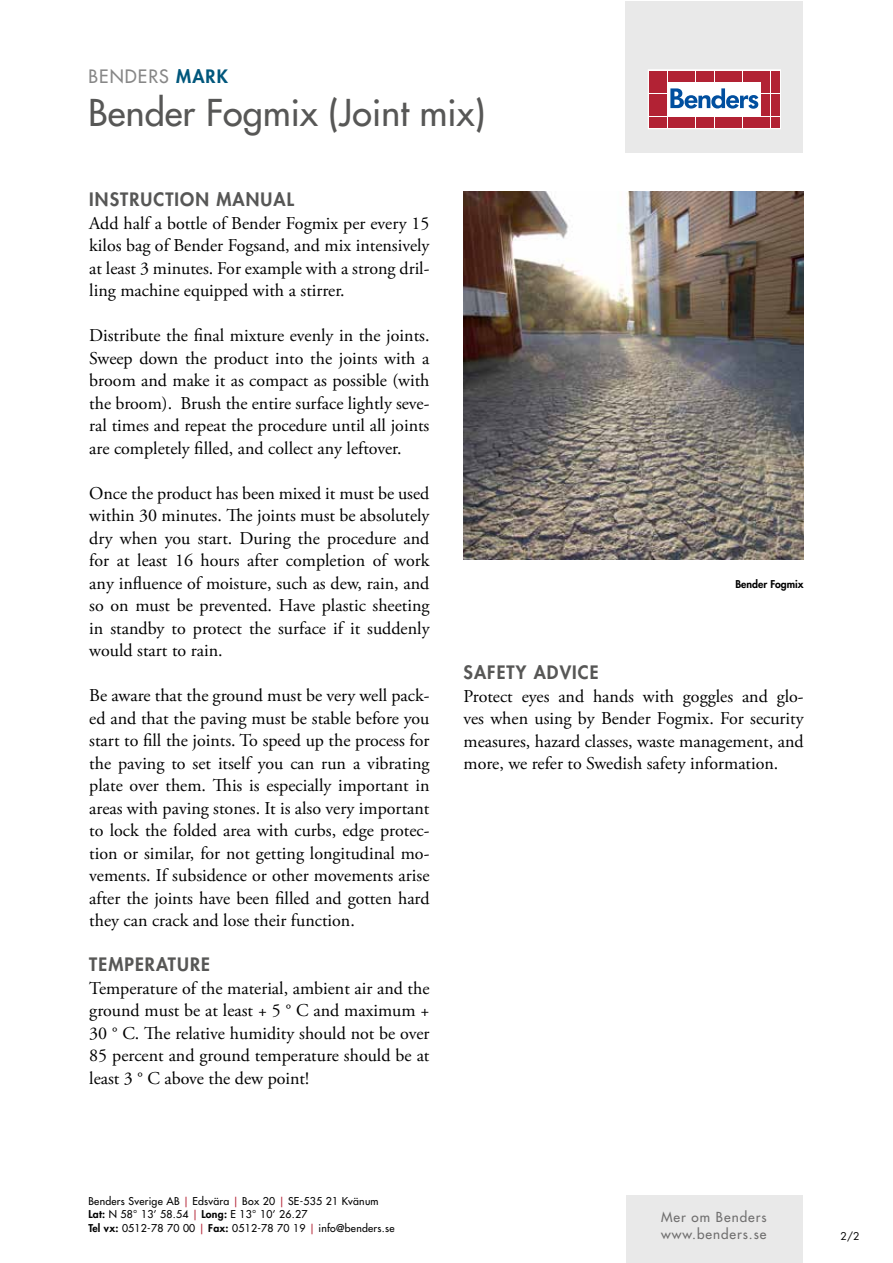
<style>
.page{position:relative;width:893px;height:1263px;background:#fff}
.page>*{position:absolute;margin:0;border:0;box-sizing:border-box;transform-origin:0 0}
.t1{font:500 36px "Futura Std";letter-spacing:.005em;color:#575756}
.t2{font:18px/22.5px "Adobe Garamond Pro";color:#000;text-align:justify}
.t3{font:800 18px "Futura Std";letter-spacing:.06em;color:#575756}
.t4{font:500 18px "Futura Std";letter-spacing:.06em;color:#878787}
.t5{font:500 13.5px/16.2px "Futura Std";letter-spacing:.07em;color:#706f6f}
.t6{font:500 10.5px/13.5px "Futura Std";letter-spacing:.025em;color:#000}
.t7{font:800 10.5px "Futura Std";color:#000}
.t8{font:10.5px "Futura Std";color:#000}
.s1{font-weight:800;color:#00577c}
.s2{color:#b22234}
.s3{font-weight:800}
</style>
<div class="page">
<div style="left:626px;top:1195px;width:177px;height:68px;background:#e9e9e9"></div>
<div style="left:626px;top:1px;width:177px;height:151px;background:#e9e9e9"></div>
<svg style="left:648px;top:70px;width:132px;height:59px;background:#efd2d5"></svg>
<div style="left:649px;top:71px;width:9px;height:10px;background:#b22234"></div>
<div style="left:659px;top:71px;width:8px;height:10px;background:#b22234"></div>
<div style="left:649px;top:82px;width:9px;height:11px;background:#b22234"></div>
<div style="left:659px;top:82px;width:8px;height:11px;background:#b22234"></div>
<div style="left:649px;top:94px;width:9px;height:10px;background:#b22234"></div>
<div style="left:659px;top:94px;width:8px;height:10px;background:#b22234"></div>
<div style="left:649px;top:106px;width:9px;height:10px;background:#b22234"></div>
<div style="left:659px;top:106px;width:8px;height:10px;background:#b22234"></div>
<div style="left:649px;top:117px;width:9px;height:11px;background:#b22234"></div>
<div style="left:659px;top:117px;width:8px;height:11px;background:#b22234"></div>
<div style="left:668px;top:71px;width:8px;height:10px;background:#b22234"></div>
<div style="left:677px;top:71px;width:9px;height:10px;background:#b22234"></div>
<div style="left:687px;top:71px;width:8px;height:10px;background:#b22234"></div>
<div style="left:696px;top:71px;width:8px;height:10px;background:#b22234"></div>
<div style="left:706px;top:71px;width:8px;height:10px;background:#b22234"></div>
<div style="left:715px;top:71px;width:8px;height:10px;background:#b22234"></div>
<div style="left:724px;top:71px;width:9px;height:10px;background:#b22234"></div>
<div style="left:734px;top:71px;width:8px;height:10px;background:#b22234"></div>
<div style="left:743px;top:71px;width:8px;height:10px;background:#b22234"></div>
<div style="left:752px;top:71px;width:9px;height:10px;background:#b22234"></div>
<div style="left:668px;top:117px;width:8px;height:11px;background:#b22234"></div>
<div style="left:677px;top:117px;width:9px;height:11px;background:#b22234"></div>
<div style="left:687px;top:117px;width:8px;height:11px;background:#b22234"></div>
<div style="left:696px;top:117px;width:8px;height:11px;background:#b22234"></div>
<div style="left:706px;top:117px;width:8px;height:11px;background:#b22234"></div>
<div style="left:715px;top:117px;width:8px;height:11px;background:#b22234"></div>
<div style="left:724px;top:117px;width:9px;height:11px;background:#b22234"></div>
<div style="left:734px;top:117px;width:8px;height:11px;background:#b22234"></div>
<div style="left:743px;top:117px;width:8px;height:11px;background:#b22234"></div>
<div style="left:752px;top:117px;width:9px;height:11px;background:#b22234"></div>
<div style="left:762px;top:71px;width:8px;height:10px;background:#b22234"></div>
<div style="left:771px;top:71px;width:8px;height:10px;background:#b22234"></div>
<div style="left:762px;top:82px;width:8px;height:11px;background:#b22234"></div>
<div style="left:771px;top:82px;width:8px;height:11px;background:#b22234"></div>
<div style="left:762px;top:94px;width:8px;height:10px;background:#b22234"></div>
<div style="left:771px;top:94px;width:8px;height:10px;background:#b22234"></div>
<div style="left:762px;top:106px;width:8px;height:10px;background:#b22234"></div>
<div style="left:771px;top:106px;width:8px;height:10px;background:#b22234"></div>
<div style="left:762px;top:117px;width:8px;height:11px;background:#b22234"></div>
<div style="left:771px;top:117px;width:8px;height:11px;background:#b22234"></div>
<svg style="left:670px;top:88px;width:88px;height:21px;background:#8fb1d4"></svg>
<img style="left:463px;top:191px;width:341px;height:368px">
<p class="t4" style="left:88px;top:65px;width:141px">BENDERS <span class="s1">MARK</span></p>
<h1 class="t1" style="left:88px;top:90px;width:398px">Bender Fogmix (Joint mix)</h1>
<p class="t3" style="left:89px;top:188px;width:206px">INSTRUCTION MANUAL</p>
<p class="t2" style="left:89px;top:212px;width:342px">Add half a bottle of Bender Fogmix per every 15 kilos bag of Bender Fogsand, and mix intensively at least 3 minutes. For example with a strong dril&shy;ling machine equipped with a stirrer.</p>
<p class="t2" style="left:89px;top:325px;width:342px">Distribute the final mixture evenly in the joints.<br>Sweep down the product into the joints with a broom and make it as compact as possible (with the broom). Brush the entire surface lightly seve&shy;ral times and repeat the procedure until all joints are completely filled, and collect any leftover.</p>
<p class="t2" style="left:89px;top:482px;width:342px">Once the product has been mixed it must be used within 30 minutes. The joints must be absolutely dry when you start. During the procedure and for at least 16 hours after completion of work any influence of moisture, such as dew, rain, and so on must be prevented. Have plastic sheeting in standby to protect the surface if it suddenly would start to rain.</p>
<p class="t2" style="left:89px;top:685px;width:342px">Be aware that the ground must be very well pack&shy;ed and that the paving must be stable before you start to fill the joints. To speed up the process for the paving to set itself you can run a vibrating plate over them. This is especially important in areas with paving stones. It is also very important to lock the folded area with curbs, edge protec&shy;tion or similar, for not getting longitudinal mo&shy;vements. If subsidence or other movements arise after the joints have been filled and gotten hard they can crack and lose their function.</p>
<p class="t3" style="left:89px;top:953px;width:122px">TEMPERATURE</p>
<p class="t2" style="left:89px;top:977px;width:342px">Temperature of the material, ambient air and the ground must be at least + 5 ° C and maximum + 30 ° C. The relative humidity should not be over 85 percent and ground temperature should be at least 3 ° C above the dew point!</p>
<p class="t7" style="left:735px;top:577px;width:70px">Bender Fogmix</p>
<p class="t3" style="left:463px;top:661px;width:137px">SAFETY ADVICE</p>
<p class="t2" style="left:463px;top:685px;width:342px">Protect eyes and hands with goggles and glo&shy;ves when using by Bender Fogmix. For security measures, hazard classes, waste management, and more, we refer to Swedish safety information.</p>
<p class="t6" style="left:88px;top:1194px;width:308px">Benders Sverige AB <span class="s2">|</span> Edsvära <span class="s2">|</span> Box 20 <span class="s2">|</span> SE-535 21 Kvänum<br><span class="s3">Lat:</span> N 58° 13’ 58.54 <span class="s2">|</span> <span class="s3">Long:</span> E 13° 10’ 26.27<br><span class="s3">Tel vx:</span> 0512-78 70 00 <span class="s2">|</span> <span class="s3">Fax:</span> 0512-78 70 19 <span class="s2">|</span> info@benders.se</p>
<p class="t5" style="left:661px;top:1209px;width:107px">Mer om Benders www.benders.se</p>
<p class="t8" style="left:840px;top:1229px;width:20px">2/2</p>
</div>
